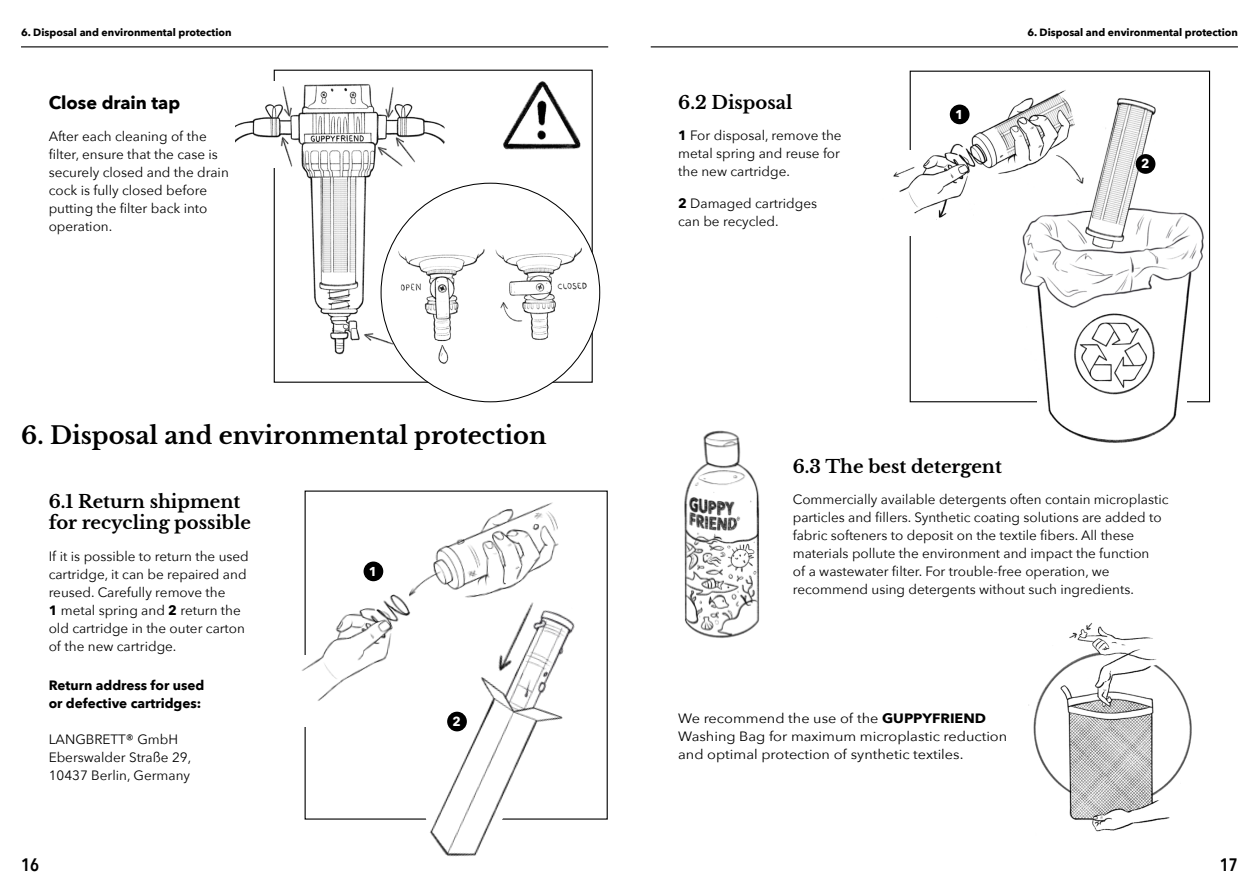
<style>
.page{position:relative;width:1259px;height:893px;background:#fff}
.page>*{position:absolute;margin:0;border:0;box-sizing:border-box;transform-origin:0 0}
.t1{font:700 24px "Libre Baskerville";color:#000}
.t2{font:700 18px/21.6px "Libre Baskerville";color:#000}
.t3{font:700 18px "Avenir Next";color:#000}
.t4{font:600 18px "Avenir Next Condensed";color:#000}
.t5{font:13.5px/18px "Avenir Next";color:#000}
.t6{font:13.5px/18px "Avenir Next";color:#000;scale:1.07 1}
.t7{font:700 13.5px/18px "Avenir Next";color:#000}
.t8{font:700 12.9px "Avenir Next";color:#fff}
.t9{font:700 10.5px "Avenir Next";color:#000}
.s1{font-weight:700}
</style>
<div class="page">
<hr style="left:21px;top:46px;width:587px;height:1px;background:#000">
<hr style="left:651px;top:46px;width:587px;height:1px;background:#000">
<img style="left:395px;top:580px;width:213px;height:277px">
<img style="left:301px;top:490px;width:284px;height:248px">
<div style="left:363px;top:561px;width:20px;height:20px;background:#000;border-radius:50%"></div>
<div style="left:447px;top:712px;width:20px;height:19px;background:#000;border-radius:50%"></div>
<img style="left:893px;top:81px;width:317px;height:362px">
<div style="left:949px;top:105px;width:20px;height:19px;background:#000;border-radius:50%"></div>
<div style="left:1135px;top:154px;width:20px;height:20px;background:#000;border-radius:50%"></div>
<img style="left:684px;top:430px;width:76px;height:208px">
<img style="left:1028px;top:622px;width:164px;height:210px">
<img style="left:379px;top:226px;width:218px;height:160px">
<img style="left:503px;top:81px;width:78px;height:69px">
<img style="left:236px;top:75px;width:213px;height:283px">
<p class="t9" style="left:21px;top:23px;width:212px">6. Disposal and environmental protection</p>
<p class="t9" style="left:1027px;top:23px;width:212px">6. Disposal and environmental protection</p>
<h2 class="t3" style="left:49px;top:88px;width:133px">Close drain tap</h2>
<p class="t5" style="left:49px;top:127px;width:182px">After each cleaning of the filter, ensure that the case is securely closed and the drain cock is fully closed before putting the filter back into operation.</p>
<h1 class="t1" style="left:21px;top:421px;width:527px">6. Disposal and environmental protection</h1>
<h2 class="t2" style="left:49px;top:490px;width:204px">6.1 Return shipment for recycling possible</h2>
<p class="t5" style="left:49px;top:546px;width:202px">If it is possible to return the used cartridge, it can be repaired and reused. Carefully remove the<br><span class="s1">1</span> metal spring and <span class="s1">2</span> return the old cartridge in the outer carton of the new cartridge.</p>
<p class="t7" style="left:49px;top:676px;width:157px">Return address for used or defective cartridges:</p>
<p class="t5" style="left:49px;top:730px;width:144px">LANGBRETT® GmbH<br>Eberswalder Straße 29,<br>10437 Berlin, Germany</p>
<p class="t8" style="left:369px;top:560px;width:10px">1</p>
<p class="t8" style="left:452px;top:710px;width:10px">2</p>
<h2 class="t2" style="left:678px;top:92px;width:116px">6.2 Disposal</h2>
<p class="t5" style="left:678px;top:126px;width:165px;text-align:justify"><span class="s1">1</span> For disposal, remove the metal spring and reuse for the new cartridge.</p>
<p class="t5" style="left:678px;top:194px;width:140px"><span class="s1">2</span> Damaged cartridges can be recycled.</p>
<p class="t8" style="left:955px;top:103px;width:10px">1</p>
<p class="t8" style="left:1141px;top:153px;width:10px">2</p>
<h2 class="t2" style="left:793px;top:456px;width:211px">6.3 The best detergent</h2>
<p class="t5" style="left:793px;top:490px;width:377px">Commercially available detergents often contain microplastic particles and fillers. Synthetic coating solutions are added to fabric softeners to deposit on the textile fibers. All these materials pollute the environment and impact the function<br>of a wastewater filter. For trouble-free operation, we recommend using detergents without such ingredients.</p>
<p class="t6" style="left:678px;top:709px;width:309px">We recommend the use of the <span class="s1">GUPPYFRIEND<br></span>Washing Bag for maximum microplastic reduction and optimal protection of synthetic textiles.</p>
<h2 class="t4" style="left:21px;top:849px;width:19px">16</h2>
<h2 class="t4" style="left:1219px;top:849px;width:19px">17</h2>
</div>
